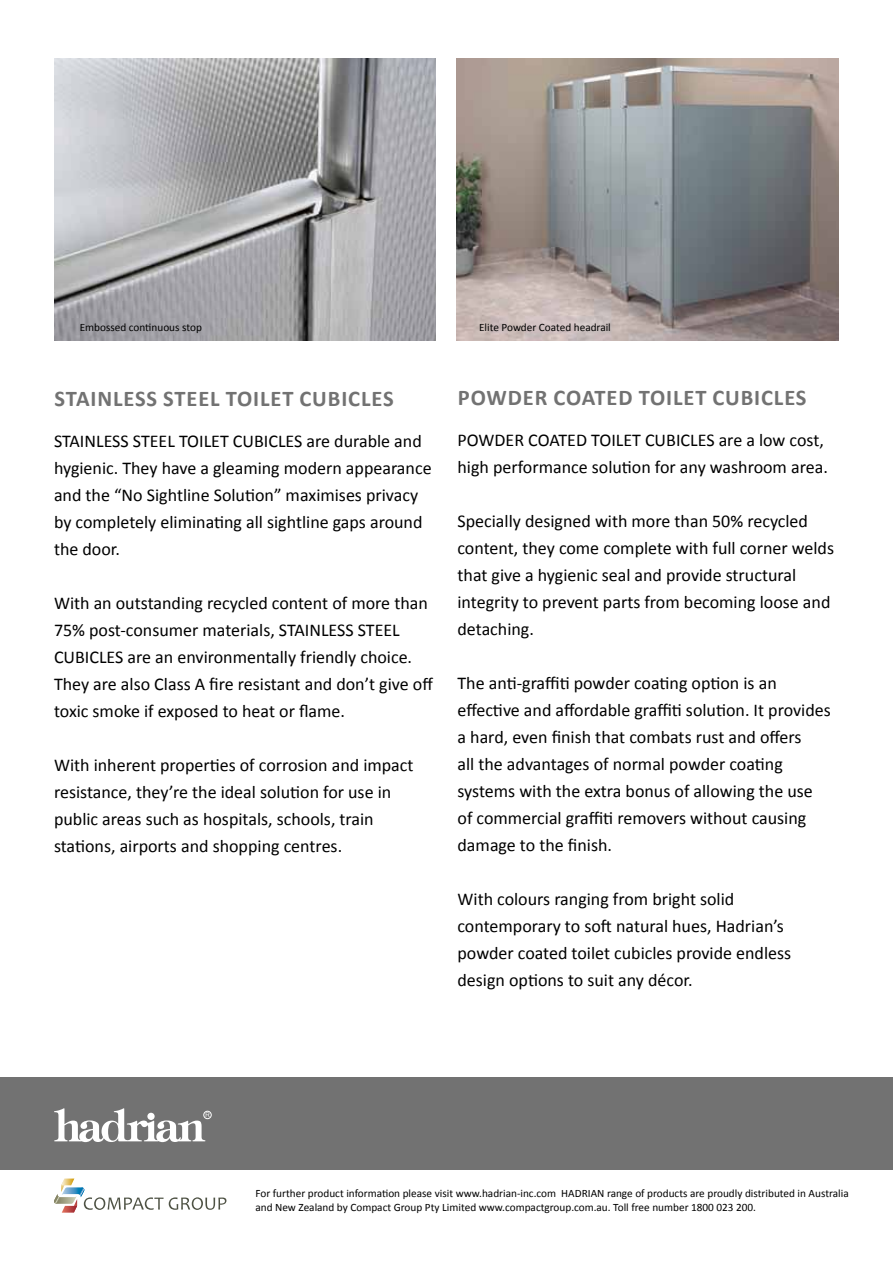
<style>
.page{position:relative;width:893px;height:1263px;background:#fff}
.page>*{position:absolute;margin:0;border:0;box-sizing:border-box;transform-origin:0 0}
.t1{font:700 22.5px "Calibri";letter-spacing:.04em;color:#727272}
.t2{font:18px/27px "Calibri";color:#000}
.t3{font:11.25px/13.5px "Calibri";color:#000}
</style>
<div class="page">
<div style="left:0;top:1077px;width:893px;height:92px;background:#727272"></div>
<img style="left:457px;top:59px;width:382px;height:282px">
<img style="left:54px;top:59px;width:382px;height:282px">
<svg style="left:54px;top:1108px;width:156px;height:34px"></svg>
<div style="left:204px;top:1111px;width:7px;height:8px;border:1px solid #fff;border-radius:50%"></div>
<svg style="left:54px;top:1178px;width:172px;height:35px"></svg>
<p class="t3" style="left:80px;top:320px;width:124px">Embossed continuous stop</p>
<p class="t3" style="left:479px;top:320px;width:133px">Elite Powder Coated headrail</p>
<p class="t1" style="left:54px;top:385px;width:339px">STAINLESS STEEL TOILET CUBICLES</p>
<p class="t2" style="left:54px;top:427px;width:379px">STAINLESS STEEL TOILET CUBICLES are durable and hygienic. They have a gleaming modern appearance and the “No Sightline Solution” maximises privacy by completely eliminating all sightline gaps around the door.</p>
<p class="t2" style="left:54px;top:589px;width:381px">With an outstanding recycled content of more than 75% post-consumer materials, STAINLESS STEEL CUBICLES are an environmentally friendly choice.<br>They are also Class A fire resistant and don’t give off toxic smoke if exposed to heat or flame.</p>
<p class="t2" style="left:54px;top:751px;width:361px">With inherent properties of corrosion and impact resistance, they’re the ideal solution for use in public areas such as hospitals, schools, train stations, airports and shopping centres.</p>
<p class="t1" style="left:458px;top:384px;width:349px">POWDER COATED TOILET CUBICLES</p>
<p class="t2" style="left:458px;top:425px;width:372px">POWDER COATED TOILET CUBICLES are a low cost, high performance solution for any washroom area.</p>
<p class="t2" style="left:458px;top:506px;width:378px">Specially designed with more than 50% recycled content, they come complete with full corner welds that give a hygienic seal and provide structural integrity to prevent parts from becoming loose and detaching.</p>
<p class="t2" style="left:458px;top:668px;width:375px">The anti-graffiti powder coating option is an effective and affordable graffiti solution. It provides a hard, even finish that combats rust and offers<br>all the advantages of normal powder coating systems with the extra bonus of allowing the use of commercial graffiti removers without causing damage to the finish.</p>
<p class="t2" style="left:458px;top:884px;width:335px">With colours ranging from bright solid contemporary to soft natural hues, Hadrian’s powder coated toilet cubicles provide endless design options to suit any décor.</p>
<p class="t3" style="left:255px;top:1186px;width:320px">For further product information please visit www.hadrian-inc.com Hadrian</p>
<p class="t3" style="left:255px;top:1186px;width:595px;text-indent:352px">range of products are proudly distributed in Australia and New Zealand by Compact Group Pty Limited www.compactgroup.com.au. Toll free number 1800 023 200.</p>
</div>
